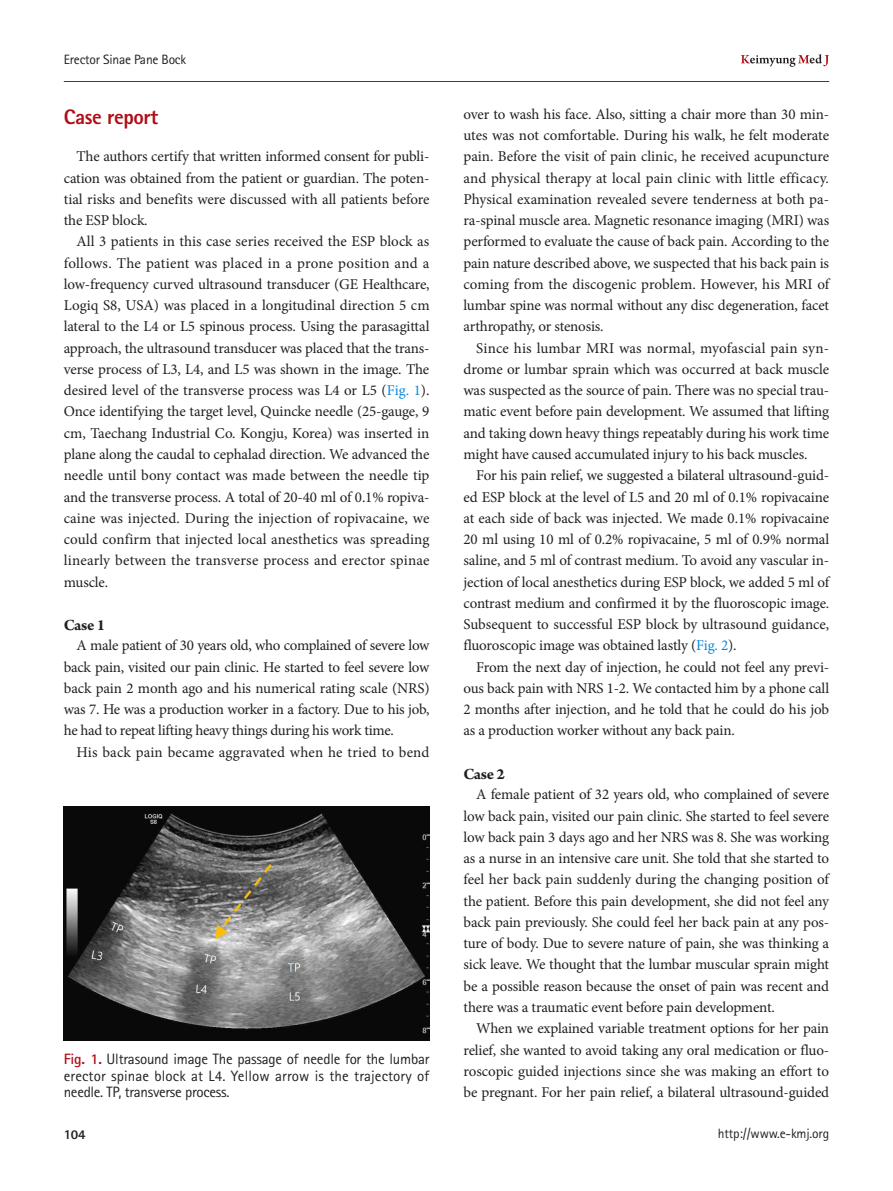
<style>
.page{position:relative;width:893px;height:1191px;background:#fff}
.page>*{position:absolute;margin:0;border:0;box-sizing:border-box;transform-origin:0 0}
.body-title-eng{font:800 21px "Rotis Sans Serif Std";letter-spacing:-.02em;color:#b00d15}
.body-sub-title_eng{font:700 16.5px "Arno Pro";letter-spacing:-.025em;color:#231f20}
.body_eng{font:15px/21.3px "Minion Pro";letter-spacing:-.01em;color:#231f20;text-align:justify}
.fig-caption{font:15px/16.5px "Rotis Sans Serif Std";letter-spacing:-.02em;color:#231f20;text-align:justify}
.body_eng-2{font:15px "Minion Pro";letter-spacing:.01em;color:#231f20}
.t1{font:13.5px "Rotis Sans Serif Std";letter-spacing:-.015em;color:#231f20}
.t2{font:800 13.5px "Rotis Sans Serif Std";color:#231f20}
.s1{color:#0b88de}
.s2{font-weight:700;color:#b00d15}
</style>
<div class="page">
<hr style="left:64px;top:81px;width:765px;height:1px;background:#b00d15">
<svg style="left:741px;top:54px;width:88px;height:13px"></svg>
<img style="left:64px;top:806px;width:365px;height:234px">
<p class="t1" style="left:64px;top:51px;width:124px">Erector Sinae Pane Bock</p>
<p class="body-title-eng" style="left:64px;top:104px;width:96px">Case report</p>
<p class="body_eng" style="left:64px;top:146px;width:367px;text-indent:13px">The authors certify that written informed consent for publi&shy;cation was obtained from the patient or guardian. The poten&shy;tial risks and benefits were discussed with all patients before the ESP block.</p>
<p class="body_eng" style="left:64px;top:231px;width:367px;text-indent:13px">All 3 patients in this case series received the ESP block as follows. The patient was placed in a prone position and a low-frequency curved ultrasound transducer (GE Healthcare, Logiq S8, USA) was placed in a longitudinal direction 5 cm lateral to the L4 or L5 spinous process. Using the parasagittal approach, the ultrasound transducer was placed that the trans&shy;verse process of L3, L4, and L5 was shown in the image. The desired level of the transverse process was L4 or L5 (<span class="s1">Fig. 1</span>).<br>Once identifying the target level, Quincke needle (25-gauge, 9 cm, Taechang Industrial Co. Kongju, Korea) was inserted in plane along the caudal to cephalad direction. We advanced the needle until bony contact was made between the needle tip and the transverse process. A total of 20-40 ml of 0.1% ropiva&shy;caine was injected. During the injection of ropivacaine, we could confirm that injected local anesthetics was spreading linearly between the transverse process and erector spinae muscle.</p>
<p class="body-sub-title_eng" style="left:64px;top:615px;width:43px">Case 1</p>
<p class="body_eng" style="left:64px;top:635px;width:367px;text-indent:13px">A male patient of 30 years old, who complained of severe low back pain, visited our pain clinic. He started to feel severe low back pain 2 month ago and his numerical rating scale (NRS) was 7. He was a production worker in a factory. Due to his job, he had to repeat lifting heavy things during his work time.</p>
<p class="body_eng-2" style="left:77px;top:742px;width:354px">His back pain became aggravated when he tried to bend</p>
<p class="fig-caption" style="left:64px;top:1051px;width:367px"><span class="s2">Fig. 1.</span> Ultrasound image The passage of needle for the lumbar erector spinae block at L4. Yellow arrow is the trajectory of needle. TP, transverse process.</p>
<p class="t2" style="left:64px;top:1125px;width:24px">104</p>
<p class="body_eng" style="left:463px;top:103px;width:367px">over to wash his face. Also, sitting a chair more than 30 min&shy;utes was not comfortable. During his walk, he felt moderate pain. Before the visit of pain clinic, he received acupuncture and physical therapy at local pain clinic with little efficacy.<br>Physical examination revealed severe tenderness at both pa&shy;ra-spinal muscle area. Magnetic resonance imaging (MRI) was performed to evaluate the cause of back pain. According to the pain nature described above, we suspected that his back pain is coming from the discogenic problem. However, his MRI of lumbar spine was normal without any disc degeneration, facet arthropathy, or stenosis.</p>
<p class="body_eng" style="left:463px;top:337px;width:367px;text-indent:13px">Since his lumbar MRI was normal, myofascial pain syn&shy;drome or lumbar sprain which was occurred at back muscle was suspected as the source of pain. There was no special trau&shy;matic event before pain development. We assumed that lifting and taking down heavy things repeatably during his work time might have caused accumulated injury to his back muscles.</p>
<p class="body_eng" style="left:463px;top:465px;width:367px;text-indent:13px">For his pain relief, we suggested a bilateral ultrasound-guid&shy;ed ESP block at the level of L5 and 20 ml of 0.1% ropivacaine at each side of back was injected. We made 0.1% ropivacaine 20 ml using 10 ml of 0.2% ropivacaine, 5 ml of 0.9% normal saline, and 5 ml of contrast medium. To avoid any vascular in&shy;jection of local anesthetics during ESP block, we added 5 ml of contrast medium and confirmed it by the fluoroscopic image.<br>Subsequent to successful ESP block by ultrasound guidance, fluoroscopic image was obtained lastly (<span class="s1">Fig. 2</span>).</p>
<p class="body_eng" style="left:463px;top:656px;width:367px;text-indent:13px">From the next day of injection, he could not feel any previ&shy;ous back pain with NRS 1-2. We contacted him by a phone call 2 months after injection, and he told that he could do his job as a production worker without any back pain.</p>
<p class="body-sub-title_eng" style="left:463px;top:764px;width:43px">Case 2</p>
<p class="body_eng" style="left:463px;top:784px;width:367px;text-indent:13px">A female patient of 32 years old, who complained of severe low back pain, visited our pain clinic. She started to feel severe low back pain 3 days ago and her NRS was 8. She was working as a nurse in an intensive care unit. She told that she started to feel her back pain suddenly during the changing position of the patient. Before this pain development, she did not feel any back pain previously. She could feel her back pain at any pos&shy;ture of body. Due to severe nature of pain, she was thinking a sick leave. We thought that the lumbar muscular sprain might be a possible reason because the onset of pain was recent and there was a traumatic event before pain development.</p>
<p class="body_eng" style="left:463px;top:1017px;width:367px;text-indent:13px">When we explained variable treatment options for her pain relief, she wanted to avoid taking any oral medication or fluo&shy;roscopic guided injections since she was making an effort to be pregnant. For her pain relief, a bilateral ultrasound-guided</p>
<p class="t1" style="left:718px;top:1125px;width:113px">http://www.e-kmj.org</p>
</div>
